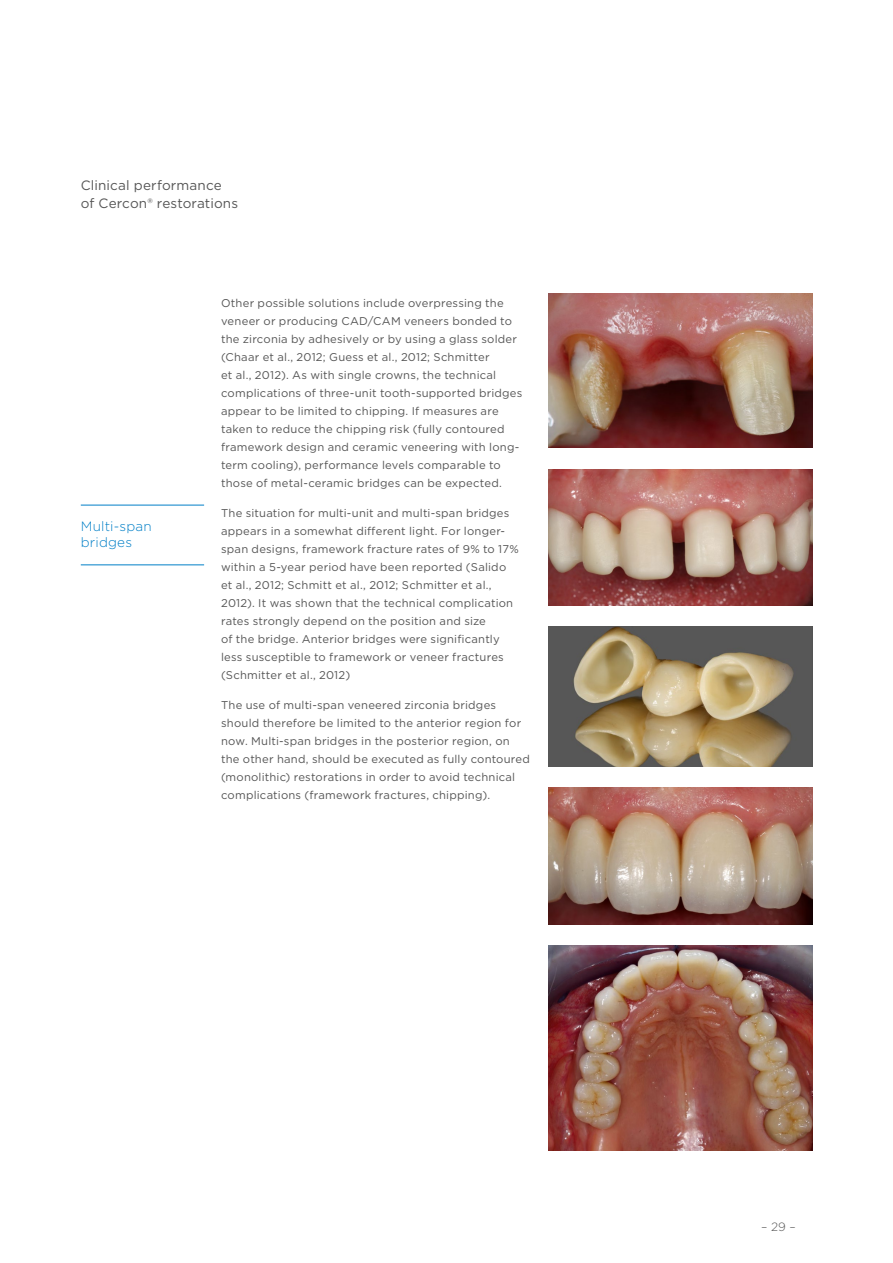
<style>
.page{position:relative;width:893px;height:1263px;background:#fff}
.page>*{position:absolute;margin:0;border:0;box-sizing:border-box;transform-origin:0 0}
.t1{font:13.5px/18px "Gotham";letter-spacing:.01em;color:#565656}
.t2{font:300 13.5px/16.5px "Gotham";letter-spacing:.015em;color:#007fc7}
.t3{font:300 12px "Gotham";color:#565656}
.t4{font:11.25px/18px "Gotham";letter-spacing:.02em;color:#565656}
</style>
<div class="page">
<img style="left:549px;top:293px;width:263px;height:154px">
<img style="left:549px;top:469px;width:263px;height:136px">
<img style="left:549px;top:626px;width:263px;height:141px">
<img style="left:549px;top:788px;width:263px;height:136px">
<img style="left:549px;top:946px;width:263px;height:205px">
<hr style="left:81px;top:505px;width:123px;height:1px;background:#007fc7">
<hr style="left:81px;top:564px;width:123px;height:1px;background:#007fc7">
<p class="t1" style="left:81px;top:176px;width:159px">Clinical performance of Cercon® restorations</p>
<p class="t2" style="left:81px;top:518px;width:73px">Multi-span bridges</p>
<p class="t4" style="left:221px;top:294px;width:303px">Other possible solutions include overpressing the veneer or producing CAD/CAM veneers bonded to the zirconia by adhesively or by using a glass solder (Chaar et al., 2012; Guess et al., 2012; Schmitter<br>et al., 2012). As with single crowns, the technical complications of three-unit tooth-supported bridges appear to be limited to chipping. If measures are taken to reduce the chipping risk (fully contoured framework design and ceramic veneering with long&shy;term cooling), performance levels comparable to those of metal-ceramic bridges can be expected.</p>
<p class="t4" style="left:221px;top:504px;width:299px">The situation for multi-unit and multi-span bridges appears in a somewhat different light. For longer&shy;span designs, framework fracture rates of 9% to 17% within a 5-year period have been reported (Salido et al., 2012; Schmitt et al., 2012; Schmitter et al., 2012). It was shown that the technical complication rates strongly depend on the position and size<br>of the bridge. Anterior bridges were significantly less susceptible to framework or veneer fractures (Schmitter et al., 2012)</p>
<p class="t4" style="left:221px;top:696px;width:310px">The use of multi-span veneered zirconia bridges should therefore be limited to the anterior region for now. Multi-span bridges in the posterior region, on the other hand, should be executed as fully contoured (monolithic) restorations in order to avoid technical complications (framework fractures, chipping).</p>
<p class="t3" style="left:761px;top:1219px;width:36px">– 29 –</p>
</div>
